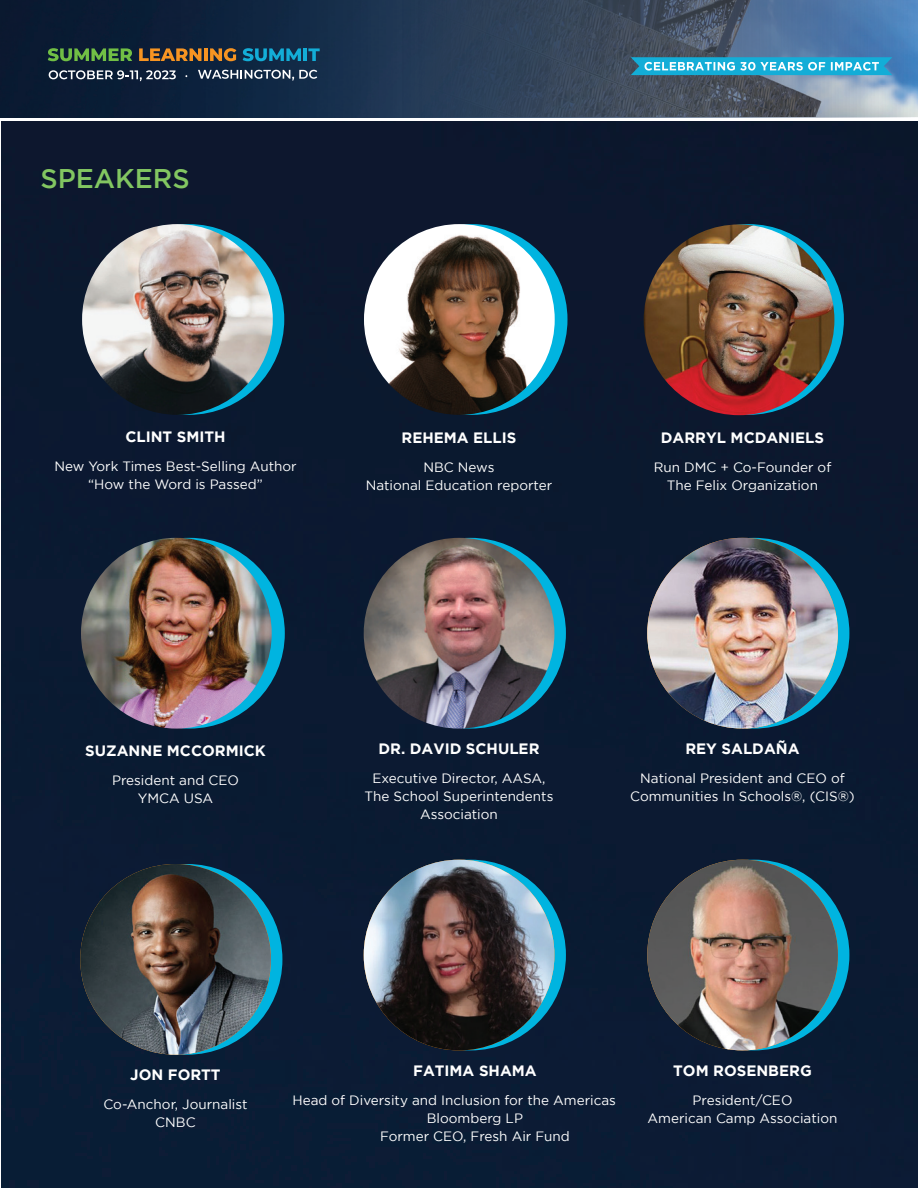
<style>
.page{position:relative;width:918px;height:1188px;background:#fff}
.page>*{position:absolute;margin:0;border:0;box-sizing:border-box;transform-origin:0 0}
.t1{font:500 27px "Gotham";color:#82c661}
.t2{font:700 15px "Gotham";color:#fff}
.t3{font:13.5px/18px "Gotham";color:#fff;text-align:center}
</style>
<div class="page">
<div style="left:1px;top:122px;width:917px;height:1066px;background:#0b1a31"></div>
<img style="left:0;top:0;width:911px;height:118px">
<img style="left:403px;top:0;width:515px;height:117px">
<svg style="left:631px;top:57px;width:261px;height:18px;background:#3fb8da"></svg>
<div style="left:653px;top:224px;width:191px;height:191px;background:#00b4e0;border-radius:50%"></div>
<img style="left:644px;top:224px;width:190px;height:191px;border-radius:95px">
<div style="left:94px;top:538px;width:191px;height:191px;background:#00b4e0;border-radius:50%"></div>
<img style="left:81px;top:538px;width:191px;height:191px;border-radius:95px">
<div style="left:94px;top:224px;width:190px;height:191px;background:#00b4e0;border-radius:50%"></div>
<img style="left:82px;top:224px;width:191px;height:191px;border-radius:95px">
<div style="left:377px;top:224px;width:191px;height:191px;background:#00b4e0;border-radius:50%"></div>
<img style="left:364px;top:224px;width:191px;height:191px;border-radius:95px">
<div style="left:375px;top:538px;width:191px;height:191px;background:#00b4e0;border-radius:50%"></div>
<img style="left:364px;top:538px;width:190px;height:191px;border-radius:95px">
<div style="left:659px;top:538px;width:190px;height:191px;background:#00b4e0;border-radius:50%"></div>
<img style="left:647px;top:538px;width:191px;height:191px;border-radius:95px">
<div style="left:375px;top:860px;width:191px;height:190px;background:#00b4e0;border-radius:50%"></div>
<img style="left:364px;top:860px;width:190px;height:190px;border-radius:95px">
<div style="left:659px;top:860px;width:190px;height:190px;background:#00b4e0;border-radius:50%"></div>
<img style="left:647px;top:860px;width:191px;height:190px;border-radius:95px">
<div style="left:92px;top:864px;width:190px;height:191px;background:#00b4e0;border-radius:50%"></div>
<img style="left:80px;top:864px;width:191px;height:191px;border-radius:95px">
<svg style="left:243px;top:48px;width:77px;height:13px"></svg>
<svg style="left:48px;top:48px;width:84px;height:13px"></svg>
<svg style="left:139px;top:48px;width:62px;height:13px"></svg>
<hr style="left:204px;top:48px;width:4px;height:13px;background:#f79422">
<svg style="left:210px;top:48px;width:26px;height:13px"></svg>
<svg style="left:49px;top:70px;width:127px;height:11px"></svg>
<svg style="left:198px;top:70px;width:119px;height:11px"></svg>
<h1 class="t1" style="left:40px;top:163px;width:151px">SPEAKERS</h1>
<p class="t2" style="left:125px;top:428px;width:102px">CLINT SMITH</p>
<p class="t3" style="left:54px;top:457px;width:244px">New York Times Best-Selling Author “How the Word is Passed”</p>
<p class="t2" style="left:402px;top:429px;width:116px">REHEMA ELLIS</p>
<p class="t3" style="left:366px;top:458px;width:188px">NBC News<br>National Education reporter</p>
<p class="t2" style="left:661px;top:429px;width:165px">DARRYL MCDANIELS</p>
<p class="t3" style="left:654px;top:458px;width:179px">Run DMC + Co-Founder of<br>The Felix Organization</p>
<p class="t2" style="left:85px;top:742px;width:182px">SUZANNE MCCORMICK</p>
<p class="t3" style="left:112px;top:771px;width:128px">President and CEO<br>YMCA USA</p>
<p class="t2" style="left:378px;top:740px;width:163px">DR. DAVID SCHULER</p>
<p class="t3" style="left:365px;top:769px;width:190px">Executive Director, AASA,<br>The School Superintendents<br>Association</p>
<p class="t2" style="left:685px;top:740px;width:116px">REY SALDAÑA</p>
<p class="t3" style="left:630px;top:769px;width:226px">National President and CEO of<br>Communities In Schools®, (CIS®)</p>
<p class="t2" style="left:130px;top:1066px;width:92px">JON FORTT</p>
<p class="t3" style="left:103px;top:1095px;width:146px">Co-Anchor, Journalist<br>CNBC</p>
<p class="t2" style="left:413px;top:1062px;width:125px">FATIMA SHAMA</p>
<p class="t3" style="left:292px;top:1091px;width:325px">Head of Diversity and Inclusion for the Americas</p>
<p class="t3" style="left:427px;top:1109px;width:98px">Bloomberg LP</p>
<p class="t3" style="left:380px;top:1127px;width:191px">Former CEO, Fresh Air Fund</p>
<p class="t2" style="left:673px;top:1062px;width:140px">TOM ROSENBERG</p>
<p class="t3" style="left:648px;top:1091px;width:191px">President/CEO<br>American Camp Association</p>
</div>
